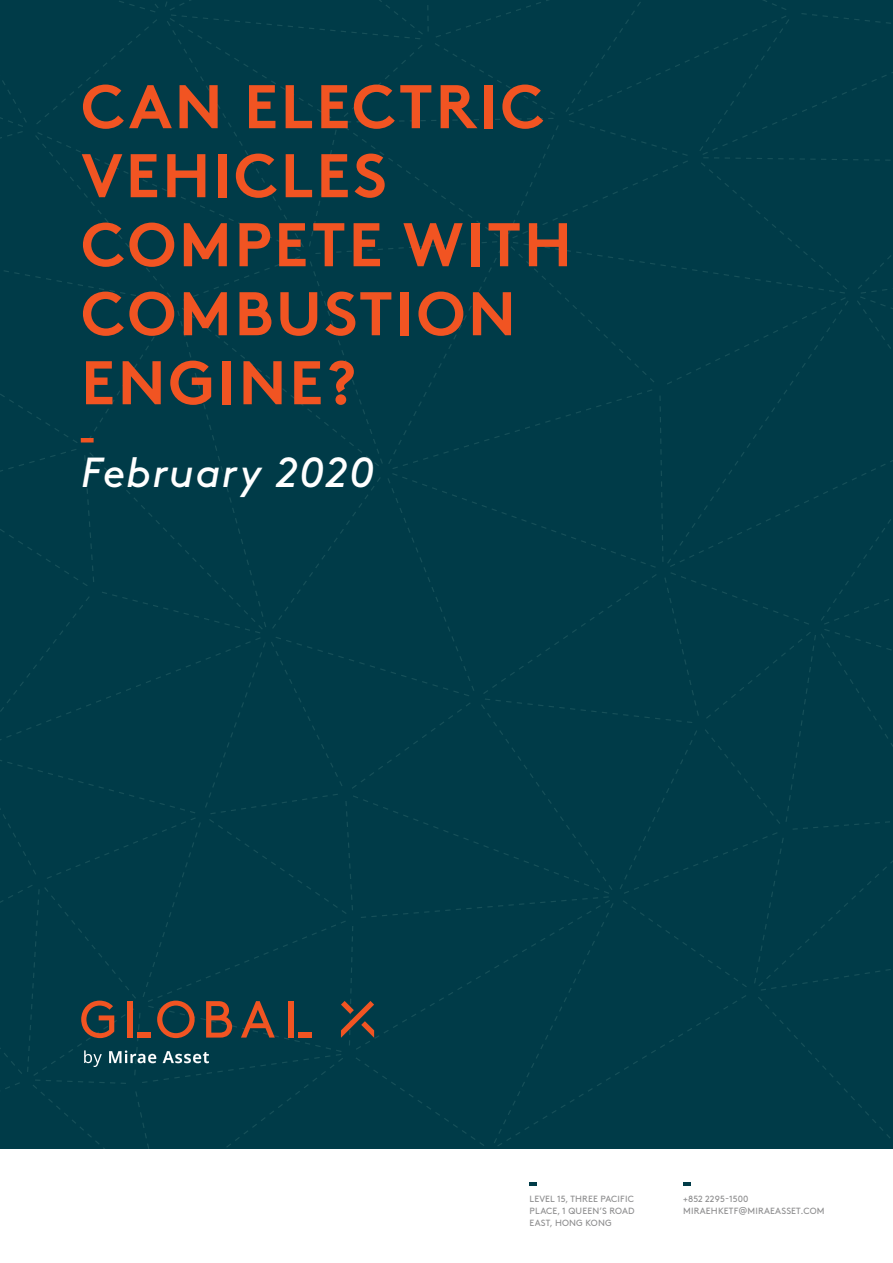
<style>
.page{position:relative;width:893px;height:1263px;background:#fff}
.page>*{position:absolute;margin:0;border:0;box-sizing:border-box;transform-origin:0 0}
.t1{font:700 61.5px/69px "Brown Std";letter-spacing:.045em;color:#f15422}
.t2{font:italic 42px "Brown Std";letter-spacing:.03em;color:#fff}
.t3{font:9px/12px "Brown Std";letter-spacing:.015em;color:#8e8e8f}
</style>
<div class="page">
<svg style="left:683px;top:1182px;width:8px;height:3px"></svg>
<svg style="left:529px;top:1182px;width:8px;height:3px"></svg>
<div style="left:0;top:0;width:893px;height:1148px;background:#003b48"></div>
<hr style="left:81px;top:438px;width:13px;height:4px;background:#f15422">
<h1 class="t1" style="left:81px;top:72px;width:492px">CAN ELECTRIC<br>VEHICLES<br>COMPETE WITH<br>COMBUSTION<br>ENGINE?</h1>
<h2 class="t2" style="left:81px;top:448px;width:295px">February 2020</h2>
<p class="t3" style="left:529px;top:1193px;width:107px;text-align:justify">LEVEL 15, THREE PACIFIC PLACE, 1 QUEEN’S ROAD EAST, HONG KONG</p>
<p class="t3" style="left:683px;top:1193px;width:143px">+852 2295-1500<br>MIRAEHKETF@MIRAEASSET.COM</p>
</div>
